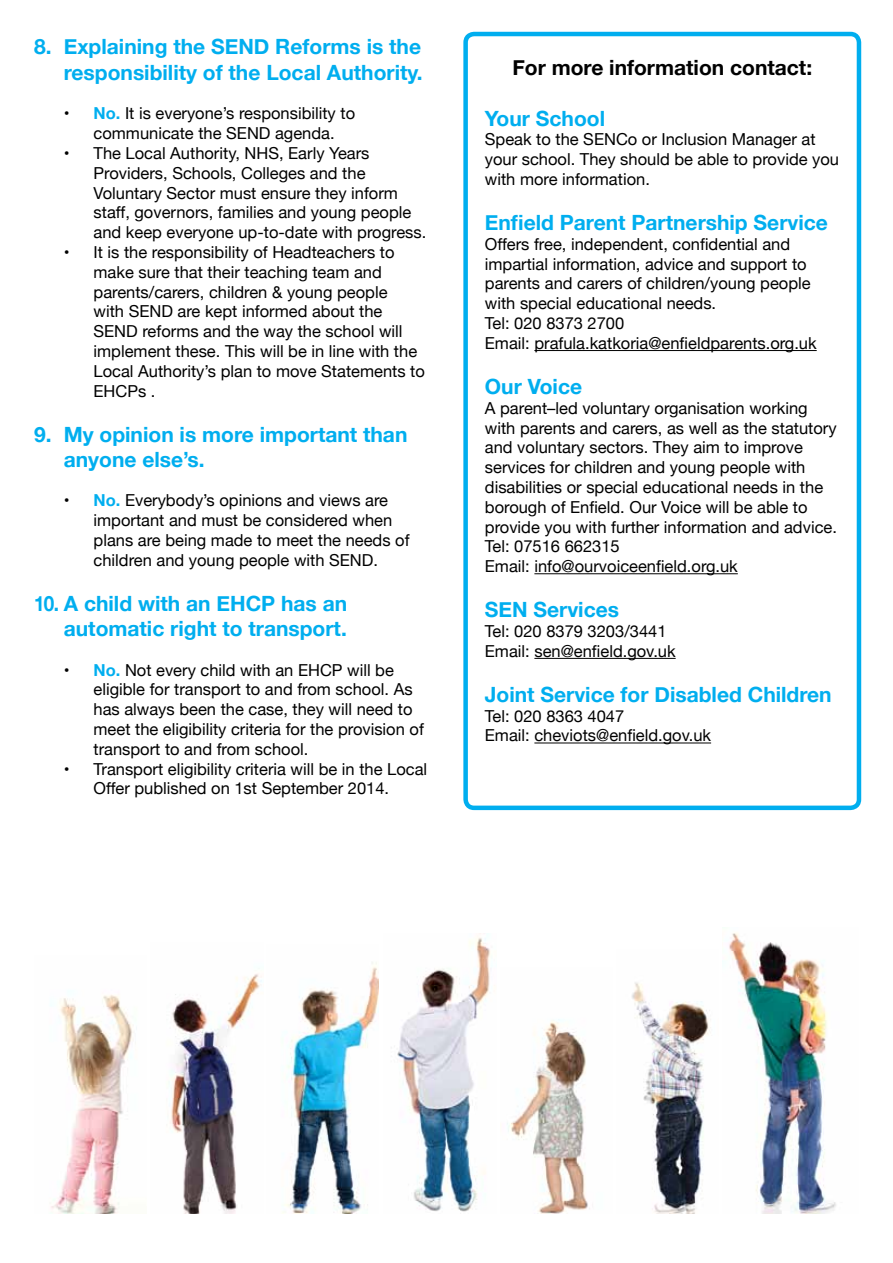
<style>
.page{position:relative;width:893px;height:1263px;background:#fff}
.page>*{position:absolute;margin:0;border:0;box-sizing:border-box;transform-origin:0 0}
.t1{font:700 21px/25.2px "Helvetica Neue";color:#00aeef;text-align:right}
.t2{font:700 21px/25.2px "Helvetica Neue";color:#00aeef;text-align:right;scale:.9 1}
.t3{font:700 21px "Helvetica Neue";color:#000}
.t4{font:16.5px/19.8px "Helvetica Neue";color:#000}
.s1{font-weight:700;color:#00aeef}
</style>
<div class="page">
<hr style="left:534px;top:350px;width:283px;height:1px;background:#000">
<hr style="left:534px;top:573px;width:204px;height:1px;background:#000">
<hr style="left:534px;top:658px;width:142px;height:1px;background:#000">
<hr style="left:534px;top:742px;width:177px;height:1px;background:#000">
<div style="left:463px;top:32px;width:398px;height:778px;border:4px solid #00aeef;border-radius:9px"></div>
<img style="left:51px;top:991px;width:82px;height:223px">
<img style="left:169px;top:973px;width:93px;height:241px">
<img style="left:282px;top:962px;width:96px;height:252px">
<img style="left:397px;top:933px;width:94px;height:279px">
<img style="left:507px;top:1019px;width:83px;height:195px">
<img style="left:632px;top:982px;width:78px;height:232px">
<img style="left:729px;top:932px;width:107px;height:282px">
<p class="t1" style="left:34px;top:35px;width:390px">8. Explaining the SEND Reforms is the responsibility of the Local Authority.</p>
<p class="t4" style="left:64px;top:104px;width:293px;text-align:center">• <span class="s1">No.</span> It is everyone’s responsibility to communicate the SEND agenda.</p>
<p class="t4" style="left:94px;top:144px;width:334px;text-indent:-30px">• The Local Authority, NHS, Early Years Providers, Schools, Colleges and the Voluntary Sector must ensure they inform staff, governors, families and young people and keep everyone up-to-date with progress.</p>
<p class="t4" style="left:94px;top:243px;width:333px;text-indent:-30px">• It is the responsibility of Headteachers to make sure that their teaching team and parents/carers, children &amp; young people<br>with SEND are kept informed about the SEND reforms and the way the school will implement these. This will be in line with the Local Authority’s plan to move Statements to EHCPs .</p>
<p class="t1" style="left:64px;top:422px;width:345px;text-align:left;text-indent:-30px">9. My opinion is more important than anyone else’s.</p>
<p class="t4" style="left:94px;top:491px;width:318px;text-indent:-30px">• <span class="s1">No.</span> Everybody’s opinions and views are important and must be considered when plans are being made to meet the needs of children and young people with SEND.</p>
<p class="t2" style="left:34px;top:591px;width:350px">10. A child with an EHCP has an automatic right to transport.</p>
<p class="t4" style="left:94px;top:661px;width:332px;text-indent:-30px">• <span class="s1">No.</span> Not every child with an EHCP will be eligible for transport to and from school. As has always been the case, they will need to meet the eligibility criteria for the provision of transport to and from school.</p>
<p class="t4" style="left:64px;top:760px;width:365px;text-align:center">• Transport eligibility criteria will be in the Local<br>Offer published on 1st September 2014.</p>
<p class="t3" style="left:512px;top:51px;width:301px">For more information contact:</p>
<p class="t1" style="left:485px;top:106px;width:122px">Your School</p>
<p class="t4" style="left:485px;top:131px;width:356px">Speak to the SENCo or Inclusion Manager at your school. They should be able to provide you with more information.</p>
<p class="t1" style="left:485px;top:211px;width:345px">Enfield Parent Partnership Service</p>
<p class="t4" style="left:485px;top:235px;width:333px">Offers free, independent, confidential and impartial information, advice and support to parents and carers of children/young people with special educational needs.<br>Tel: 020 8373 2700<br>Email: prafula.katkoria@enfieldparents.org.uk</p>
<p class="t1" style="left:485px;top:374px;width:99px">Our Voice</p>
<p class="t4" style="left:485px;top:399px;width:354px">A parent–led voluntary organisation working with parents and carers, as well as the statutory and voluntary sectors. They aim to improve services for children and young people with disabilities or special educational needs in the borough of Enfield. Our Voice will be able to provide you with further information and advice.<br>Tel: 07516 662315<br>Email: info@ourvoiceenfield.org.uk</p>
<p class="t1" style="left:485px;top:598px;width:136px">SEN Services</p>
<p class="t4" style="left:485px;top:622px;width:192px">Tel: 020 8379 3203/3441<br>Email: sen@enfield.gov.uk</p>
<p class="t1" style="left:485px;top:682px;width:348px">Joint Service for Disabled Children</p>
<p class="t4" style="left:485px;top:707px;width:228px">Tel: 020 8363 4047<br>Email: cheviots@enfield.gov.uk</p>
</div>
